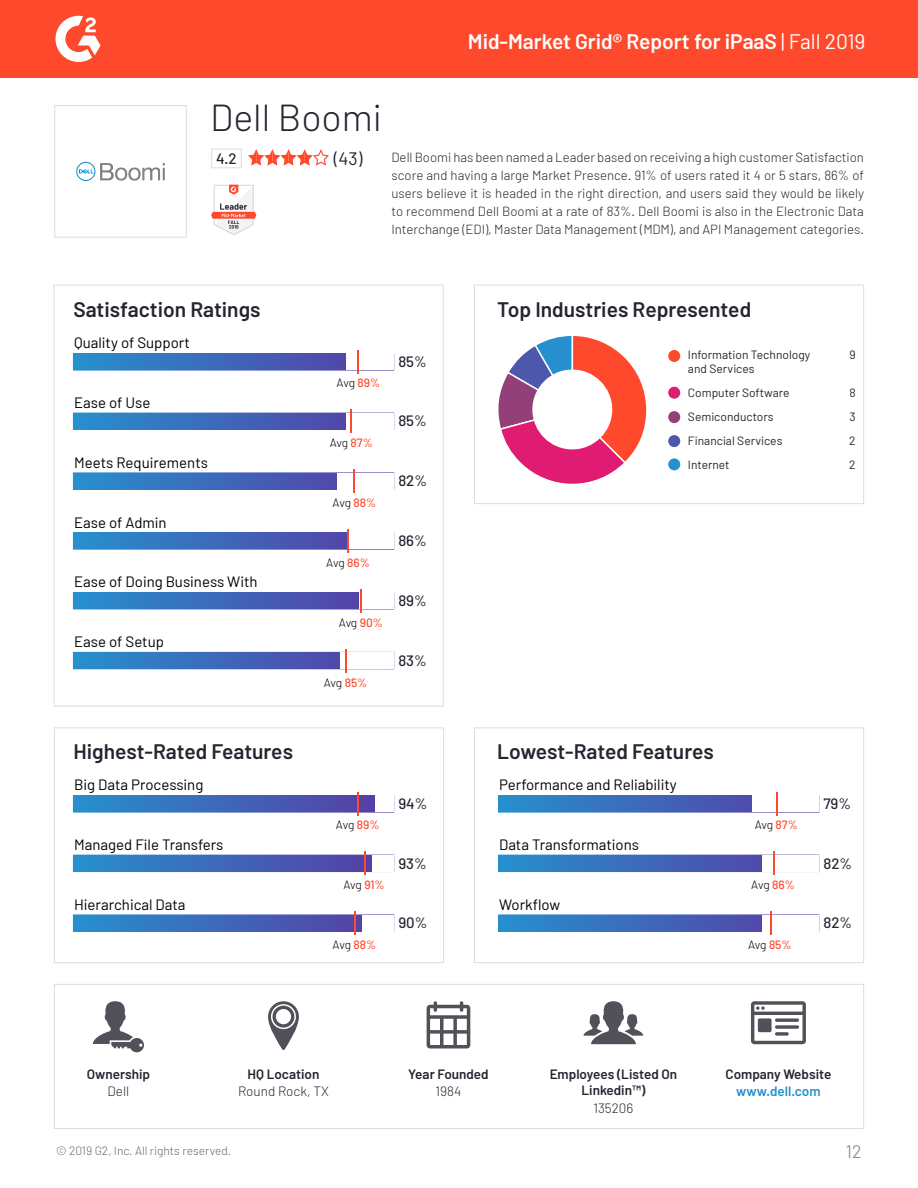
<style>
.page{position:relative;width:918px;height:1188px;background:#fff}
.page>*{position:absolute;margin:0;border:0;box-sizing:border-box;transform-origin:0 0}
.t1{font:300 37.5px "Barlow";color:#252530}
.t2{font:600 21px "Barlow";color:#252530}
.t3{font:600 21px "Barlow";color:#fff}
.t4{font:18px "Barlow";color:#252530}
.t5{font:300 18px "Barlow";color:#7c7c83}
.t6{font:15px "Barlow";color:#000}
.t7{font:500 15px "Barlow";color:#252530}
.t8{font:600 13.5px/16.5px "Barlow";color:#252530;text-align:center}
.t9{font:300 13.5px "Barlow";color:#252530}
.t10{font:600 13.5px "Barlow";color:#2690ce}
.t11{font:300 13.2px/18px "Barlow";color:#252530;text-align:justify}
.t12{font:12px/24px "Barlow";color:#252530}
.t13{font:300 12px "Barlow";letter-spacing:-.02em;color:#000}
.t14{font:300 12px "Barlow";color:#67676e}
.s1{font-weight:400}
.s2{font-weight:500;color:#ff492c}
</style>
<div class="page">
<div style="left:54px;top:105px;width:133px;height:133px;border:1px solid #dcdedc"></div>
<div style="left:211px;top:149px;width:31px;height:19px;border:1px solid #dcdedc"></div>
<div style="left:0;top:0;width:918px;height:78px;background:#ff492c"></div>
<svg style="left:56px;top:16px;width:44px;height:46px"></svg>
<svg style="left:248px;top:149px;width:81px;height:17px"></svg>
<svg style="left:76px;top:162px;width:89px;height:19px"></svg>
<svg style="left:211px;top:185px;width:45px;height:50px"></svg>
<div style="left:54px;top:984px;width:810px;height:145px;background:#fff;border:1px solid #dcdedc"></div>
<svg style="left:93px;top:1001px;width:51px;height:51px"></svg>
<svg style="left:427px;top:1001px;width:43px;height:47px"></svg>
<svg style="left:751px;top:1001px;width:55px;height:43px"></svg>
<svg style="left:584px;top:1001px;width:59px;height:43px"></svg>
<svg style="left:268px;top:1001px;width:31px;height:49px"></svg>
<div style="left:474px;top:285px;width:390px;height:219px;border:1px solid #dcdedc"></div>
<div style="left:54px;top:727px;width:390px;height:236px;border:1px solid #dcdedc"></div>
<div style="left:474px;top:727px;width:390px;height:236px;border:1px solid #dcdedc"></div>
<svg style="left:498px;top:336px;width:149px;height:148px"></svg>
<div style="left:532px;top:370px;width:80px;height:79px;background:#fff;border-radius:50%"></div>
<div style="left:668px;top:387px;width:12px;height:12px;background:#df1c72;border-radius:50%"></div>
<div style="left:668px;top:350px;width:12px;height:12px;background:#ff492c;border-radius:50%"></div>
<div style="left:668px;top:435px;width:12px;height:12px;background:#4d57ab;border-radius:50%"></div>
<div style="left:668px;top:458px;width:12px;height:12px;background:#2690ce;border-radius:50%"></div>
<div style="left:668px;top:411px;width:12px;height:12px;background:#944078;border-radius:50%"></div>
<div style="left:73px;top:796px;width:301px;height:16px;background:linear-gradient(to right,#2690ce,#563fa5)"></div>
<div style="left:73px;top:855px;width:321px;height:17px;background:#fff;border:1px solid #fff"></div>
<div style="left:73px;top:855px;width:298px;height:16px;background:linear-gradient(to right,#2690ce,#5640a6)"></div>
<hr style="left:364px;top:851px;width:2px;height:24px;background:#ff492c">
<div style="left:73px;top:914px;width:321px;height:18px;background:#fff;border:1px solid #fff"></div>
<div style="left:73px;top:915px;width:289px;height:16px;background:linear-gradient(to right,#2690ce,#5442a7)"></div>
<div style="left:498px;top:795px;width:321px;height:18px;background:#fff;border:1px solid #fff"></div>
<div style="left:499px;top:796px;width:252px;height:16px;background:linear-gradient(to right,#2690ce,#4f4cac)"></div>
<div style="left:498px;top:855px;width:321px;height:17px;background:#fff;border:1px solid #fff"></div>
<div style="left:499px;top:855px;width:262px;height:16px;background:linear-gradient(to right,#2690ce,#504aaa)"></div>
<div style="left:498px;top:914px;width:321px;height:18px;background:#fff;border:1px solid #fff"></div>
<div style="left:499px;top:915px;width:262px;height:16px;background:linear-gradient(to right,#2690ce,#504aaa)"></div>
<div style="left:73px;top:353px;width:321px;height:18px;background:#fff;border:1px solid #fff"></div>
<div style="left:73px;top:354px;width:273px;height:16px;background:linear-gradient(to right,#2690ce,#5247a9)"></div>
<div style="left:73px;top:413px;width:321px;height:17px;background:#fff;border:1px solid #fff"></div>
<div style="left:73px;top:413px;width:273px;height:16px;background:linear-gradient(to right,#2690ce,#5247a9)"></div>
<div style="left:73px;top:472px;width:321px;height:18px;background:#fff;border:1px solid #fff"></div>
<div style="left:73px;top:473px;width:263px;height:16px;background:linear-gradient(to right,#2690ce,#5049aa)"></div>
<div style="left:73px;top:532px;width:321px;height:18px;background:#fff;border:1px solid #fff"></div>
<div style="left:73px;top:533px;width:276px;height:16px;background:linear-gradient(to right,#2690ce,#5246a9)"></div>
<div style="left:73px;top:592px;width:321px;height:17px;background:#fff;border:1px solid #fff"></div>
<div style="left:73px;top:593px;width:285px;height:16px;background:linear-gradient(to right,#2690ce,#5443a7)"></div>
<div style="left:73px;top:652px;width:321px;height:17px;background:#fff;border:1px solid #fff"></div>
<div style="left:73px;top:653px;width:266px;height:16px;background:linear-gradient(to right,#2690ce,#5149aa)"></div>
<hr style="left:354px;top:911px;width:2px;height:24px;background:#ff492c">
<svg style="left:357px;top:792px;width:1px;height:24px"></svg>
<svg style="left:770px;top:911px;width:1px;height:24px"></svg>
<hr style="left:776px;top:792px;width:2px;height:24px;background:#ff492c">
<hr style="left:773px;top:851px;width:2px;height:24px;background:#ff492c">
<svg style="left:358px;top:350px;width:1px;height:24px"></svg>
<hr style="left:350px;top:409px;width:2px;height:24px;background:#ff492c">
<svg style="left:354px;top:469px;width:1px;height:24px"></svg>
<hr style="left:347px;top:529px;width:2px;height:24px;background:#ff492c">
<hr style="left:360px;top:589px;width:2px;height:24px;background:#ff492c">
<svg style="left:345px;top:649px;width:1px;height:24px"></svg>
<h2 class="t3" style="left:468px;top:29px;width:399px">Mid-Market Grid® Report for iPaaS <span class="s1">| Fall 2019</span></h2>
<h1 class="t1" style="left:210px;top:94px;width:173px">Dell Boomi</h1>
<h3 class="t4" style="left:334px;top:147px;width:30px">(43)</h3>
<p class="t7" style="left:216px;top:149px;width:22px">4.2</p>
<p class="t11" style="left:392px;top:148px;width:474px">Dell Boomi has been named a Leader based on receiving a high customer Satisfaction score and having a large Market Presence. 91% of users rated it 4 or 5 stars, 86% of users believe it is headed in the right direction, and users said they would be likely to recommend Dell Boomi at a rate of 83%. Dell Boomi is also in the Electronic Data Interchange (EDI), Master Data Management (MDM), and API Management categories.</p>
<h2 class="t2" style="left:73px;top:296px;width:189px">Satisfaction Ratings</h2>
<p class="t6" style="left:74px;top:333px;width:117px">Quality of Support</p>
<p class="t6" style="left:74px;top:393px;width:78px">Ease of Use</p>
<p class="t6" style="left:74px;top:453px;width:135px">Meets Requirements</p>
<p class="t6" style="left:74px;top:513px;width:94px">Ease of Admin</p>
<p class="t6" style="left:74px;top:573px;width:185px">Ease of Doing Business With</p>
<p class="t6" style="left:74px;top:633px;width:91px">Ease of Setup</p>
<p class="t13" style="left:337px;top:376px;width:45px">Avg <span class="s2">89%</span></p>
<p class="t13" style="left:330px;top:436px;width:45px">Avg <span class="s2">87%</span></p>
<p class="t13" style="left:333px;top:496px;width:45px">Avg <span class="s2">88%</span></p>
<p class="t13" style="left:326px;top:555px;width:45px">Avg <span class="s2">86%</span></p>
<p class="t13" style="left:339px;top:615px;width:46px">Avg <span class="s2">90%</span></p>
<p class="t13" style="left:324px;top:675px;width:45px">Avg <span class="s2">85%</span></p>
<p class="t7" style="left:398px;top:352px;width:30px">85%</p>
<p class="t7" style="left:398px;top:412px;width:30px">85%</p>
<p class="t7" style="left:398px;top:472px;width:30px">82%</p>
<p class="t7" style="left:398px;top:531px;width:30px">86%</p>
<p class="t7" style="left:398px;top:591px;width:30px">89%</p>
<p class="t7" style="left:398px;top:651px;width:30px">83%</p>
<h2 class="t2" style="left:497px;top:296px;width:255px">Top Industries Represented</h2>
<p class="t12" style="left:688px;top:348px;width:124px;line-height:13.5px">Information Technology and Services</p>
<p class="t12" style="left:688px;top:380px;width:103px">Computer Software<br>Semiconductors<br>Financial Services<br>Internet</p>
<p class="t12" style="left:849px;top:343px;width:8px">9</p>
<p class="t12" style="left:849px;top:380px;width:8px;text-align:justify">8<br>3<br>2<br>2</p>
<h2 class="t2" style="left:73px;top:739px;width:221px">Highest-Rated Features</h2>
<h2 class="t2" style="left:497px;top:739px;width:218px">Lowest-Rated Features</h2>
<p class="t6" style="left:74px;top:775px;width:131px">Big Data Processing</p>
<p class="t6" style="left:499px;top:775px;width:179px">Performance and Reliability</p>
<p class="t7" style="left:398px;top:794px;width:31px">94%</p>
<p class="t7" style="left:823px;top:794px;width:29px">79%</p>
<p class="t13" style="left:336px;top:818px;width:45px">Avg <span class="s2">89%</span></p>
<p class="t13" style="left:755px;top:818px;width:45px">Avg <span class="s2">87%</span></p>
<p class="t6" style="left:74px;top:835px;width:151px">Managed File Transfers</p>
<p class="t6" style="left:499px;top:835px;width:141px">Data Transformations</p>
<p class="t7" style="left:398px;top:854px;width:30px">93%</p>
<p class="t7" style="left:823px;top:854px;width:30px">82%</p>
<p class="t13" style="left:343px;top:878px;width:43px">Avg <span class="s2">91%</span></p>
<p class="t13" style="left:751px;top:878px;width:45px">Avg <span class="s2">86%</span></p>
<p class="t6" style="left:74px;top:895px;width:113px">Hierarchical Data</p>
<p class="t6" style="left:499px;top:895px;width:63px">Workflow</p>
<p class="t7" style="left:398px;top:914px;width:30px">90%</p>
<p class="t7" style="left:823px;top:914px;width:30px">82%</p>
<p class="t13" style="left:333px;top:938px;width:45px">Avg <span class="s2">88%</span></p>
<p class="t13" style="left:748px;top:938px;width:45px">Avg <span class="s2">85%</span></p>
<p class="t8" style="left:87px;top:1065px;width:65px">Ownership</p>
<p class="t9" style="left:108px;top:1083px;width:23px">Dell</p>
<p class="t8" style="left:248px;top:1065px;width:73px">HQ Location</p>
<p class="t9" style="left:238px;top:1083px;width:92px">Round Rock, TX</p>
<p class="t8" style="left:408px;top:1065px;width:82px">Year Founded</p>
<p class="t9" style="left:436px;top:1083px;width:27px">1984</p>
<p class="t8" style="left:550px;top:1065px;width:129px">Employees (Listed On<br>Linkedin™)</p>
<p class="t9" style="left:593px;top:1100px;width:42px">135206</p>
<p class="t8" style="left:725px;top:1065px;width:107px">Company Website</p>
<p class="t10" style="left:736px;top:1083px;width:86px">www.dell.com</p>
<p class="t14" style="left:56px;top:1143px;width:176px">© 2019 G2, Inc. All rights reserved.</p>
<h3 class="t5" style="left:846px;top:1140px;width:17px">12</h3>
</div>
